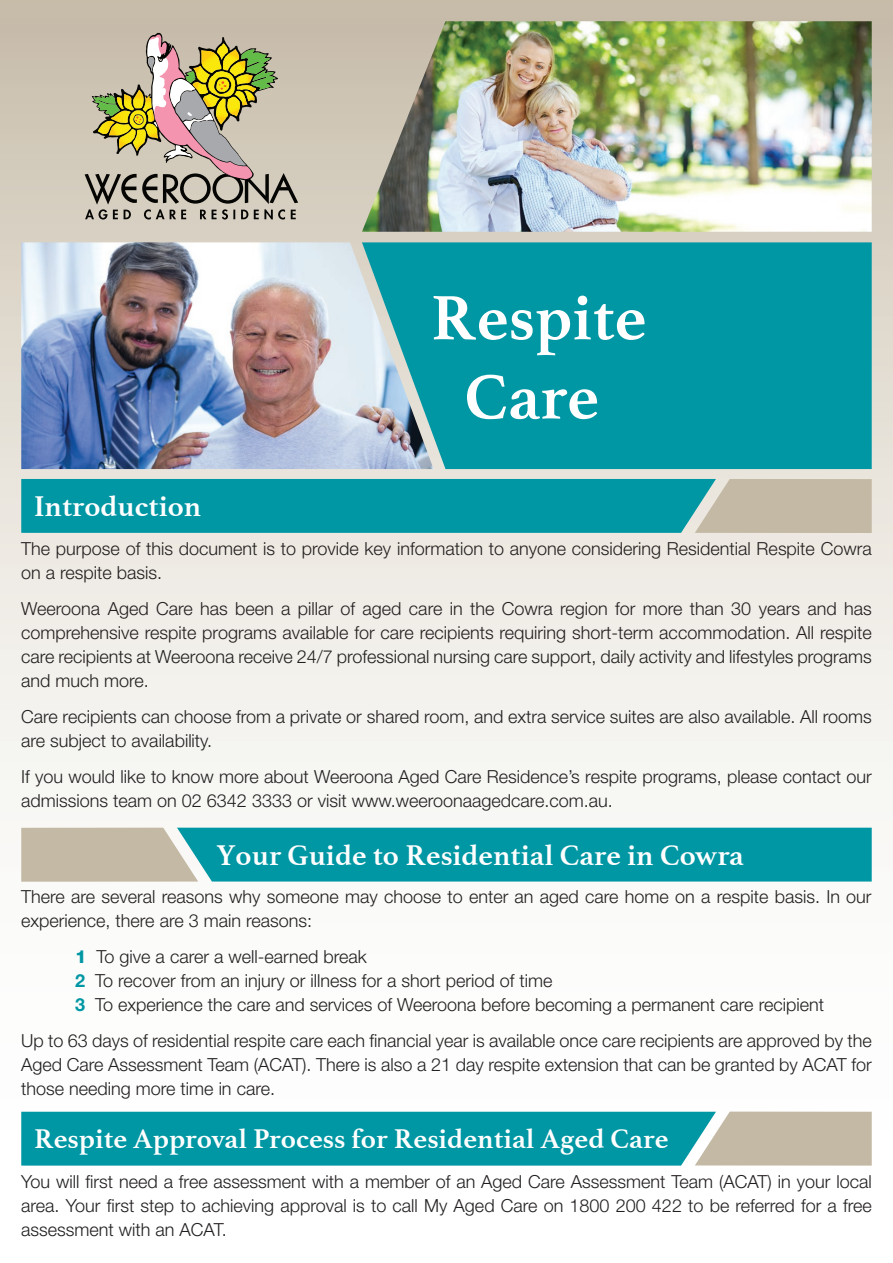
<style>
.page{position:relative;width:893px;height:1263px;background:#fff}
.page>*{position:absolute;margin:0;border:0;box-sizing:border-box;transform-origin:0 0}
.t1{font:700 66px/79.2px "Athelas";color:#fff;text-align:center}
.t2{font:700 30px "Athelas";color:#fff}
.t3{font:700 28.5px "Athelas";color:#fff}
.t4{font:300 18px/24px "Helvetica Neue LT Std";color:#231f20}
.s1{font-weight:800;color:#0097a4}
.s2{font-weight:700;color:#0097a4}
</style>
<div class="page">
<div style="left:0;top:0;width:893px;height:1263px;background:linear-gradient(to bottom,#cfc5b5,#fff)"></div>
<img style="left:362px;top:21px;width:510px;height:211px">
<img style="left:21px;top:242px;width:341px;height:227px">
<svg style="left:362px;top:242px;width:510px;height:227px;fill:#0097a4"></svg>
<svg style="left:21px;top:479px;width:851px;height:54px"></svg>
<svg style="left:21px;top:828px;width:851px;height:54px"></svg>
<svg style="left:21px;top:1111px;width:851px;height:54px"></svg>
<svg style="left:85px;top:33px;width:213px;height:187px"></svg>
<h2 class="t2" style="left:34px;top:482px;width:169px">Introduction</h2>
<h1 class="t1" style="left:431px;top:276px;width:217px">Respite<br>Care</h1>
<p class="t4" style="left:21px;top:536px;width:852px">The purpose of this document is to provide key information to anyone considering Residential Respite Cowra on a respite basis.</p>
<p class="t4" style="left:21px;top:596px;width:852px;text-align:justify">Weeroona Aged Care has been a pillar of aged care in the Cowra region for more than 30 years and has comprehensive respite programs available for care recipients requiring short-term accommodation. All respite care recipients at Weeroona receive 24/7 professional nursing care support, daily activity and lifestyles programs and much more.</p>
<p class="t4" style="left:21px;top:704px;width:852px">Care recipients can choose from a private or shared room, and extra service suites are also available. All rooms are subject to availability.</p>
<p class="t4" style="left:21px;top:764px;width:852px">If you would like to know more about Weeroona Aged Care Residence’s respite programs, please contact our admissions team on 02 6342 3333 or visit www.weeroonaagedcare.com.au.</p>
<h2 class="t2" style="left:217px;top:831px;width:528px">Your Guide to Residential Care in Cowra</h2>
<p class="t4" style="left:21px;top:884px;width:852px">There are several reasons why someone may choose to enter an aged care home on a respite basis. In our experience, there are 3 main reasons:</p>
<p class="t4" style="left:75px;top:944px;width:750px"><span class="s1">1</span> To give a carer a well-earned break<br><span class="s2">2</span> To recover from an injury or illness for a short period of time<br><span class="s2">3</span> To experience the care and services of Weeroona before becoming a permanent care recipient</p>
<p class="t4" style="left:21px;top:1028px;width:852px;text-align:justify">Up to 63 days of residential respite care each financial year is available once care recipients are approved by the Aged Care Assessment Team (ACAT). There is also a 21 day respite extension that can be granted by ACAT for those needing more time in care.</p>
<h3 class="t3" style="left:34px;top:1116px;width:636px">Respite Approval Process for Residential Aged Care</h3>
<p class="t4" style="left:21px;top:1169px;width:852px;text-align:justify">You will first need a free assessment with a member of an Aged Care Assessment Team (ACAT) in your local area. Your first step to achieving approval is to call My Aged Care on 1800 200 422 to be referred for a free assessment with an ACAT.</p>
</div>
